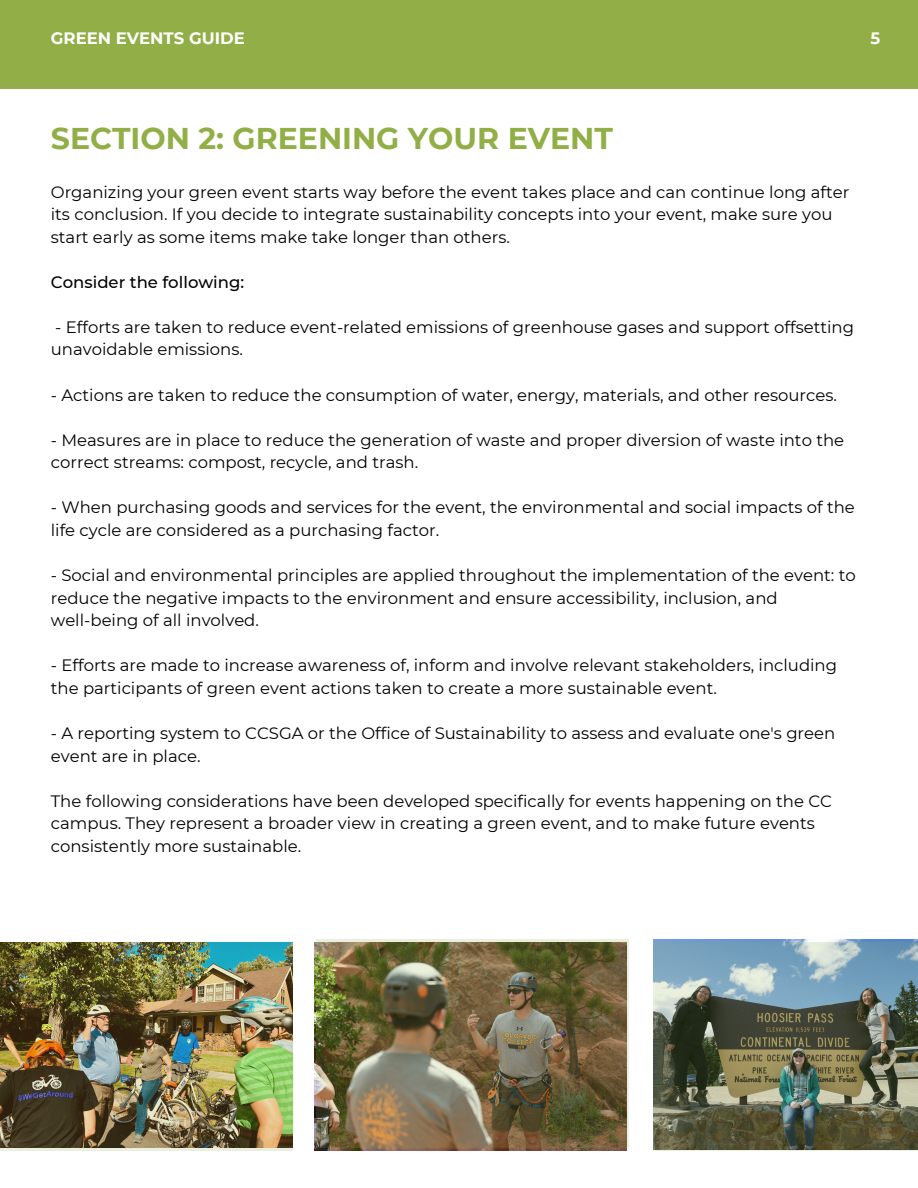
<style>
.page{position:relative;width:918px;height:1188px;background:#91af46}
.page>*{position:absolute;margin:0;border:0;box-sizing:border-box;transform-origin:0 0}
.t1{font:700 30px "Montserrat";color:#91af46}
.t2{font:16.5px/22.5px "Montserrat";color:#000}
.t3{font:500 16.5px "Montserrat";color:#000}
.t4{font:700 16.5px "Montserrat";color:#fff}
</style>
<div class="page">
<div style="left:0;top:89px;width:918px;height:1099px;background:#fff"></div>
<img style="left:314px;top:942px;width:313px;height:209px">
<img style="left:0;top:942px;width:293px;height:209px">
<img style="left:316px;top:940px;width:313px;height:208px">
<img style="left:653px;top:942px;width:265px;height:209px">
<p class="t4" style="left:51px;top:28px;width:195px">GREEN EVENTS GUIDE</p>
<p class="t4" style="left:871px;top:28px;width:11px">5</p>
<h1 class="t1" style="left:51px;top:120px;width:564px">SECTION 2: GREENING YOUR EVENT</h1>
<p class="t2" style="left:51px;top:180px;width:800px">Organizing your green event starts way before the event takes place and can continue long after its conclusion. If you decide to integrate sustainability concepts into your event, make sure you start early as some items make take longer than others.</p>
<p class="t3" style="left:51px;top:272px;width:195px">Consider the following:</p>
<p class="t2" style="left:51px;top:316px;width:805px">- Efforts are taken to reduce event-related emissions of greenhouse gases and support offsetting unavoidable emissions.</p>
<p class="t2" style="left:51px;top:383px;width:788px">- Actions are taken to reduce the consumption of water, energy, materials, and other resources.</p>
<p class="t2" style="left:51px;top:429px;width:795px">- Measures are in place to reduce the generation of waste and proper diversion of waste into the correct streams: compost, recycle, and trash.</p>
<p class="t2" style="left:51px;top:496px;width:806px">- When purchasing goods and services for the event, the environmental and social impacts of the life cycle are considered as a purchasing factor.</p>
<p class="t2" style="left:51px;top:564px;width:806px">- Social and environmental principles are applied throughout the implementation of the event: to reduce the negative impacts to the environment and ensure accessibility, inclusion, and well-being of all involved.</p>
<p class="t2" style="left:51px;top:654px;width:788px">- Efforts are made to increase awareness of, inform and involve relevant stakeholders, including the participants of green event actions taken to create a more sustainable event.</p>
<p class="t2" style="left:51px;top:722px;width:786px">- A reporting system to CCSGA or the Office of Sustainability to assess and evaluate one's green event are in place.</p>
<p class="t2" style="left:51px;top:790px;width:783px">The following considerations have been developed specifically for events happening on the CC campus. They represent a broader view in creating a green event, and to make future events consistently more sustainable.</p>
</div>
